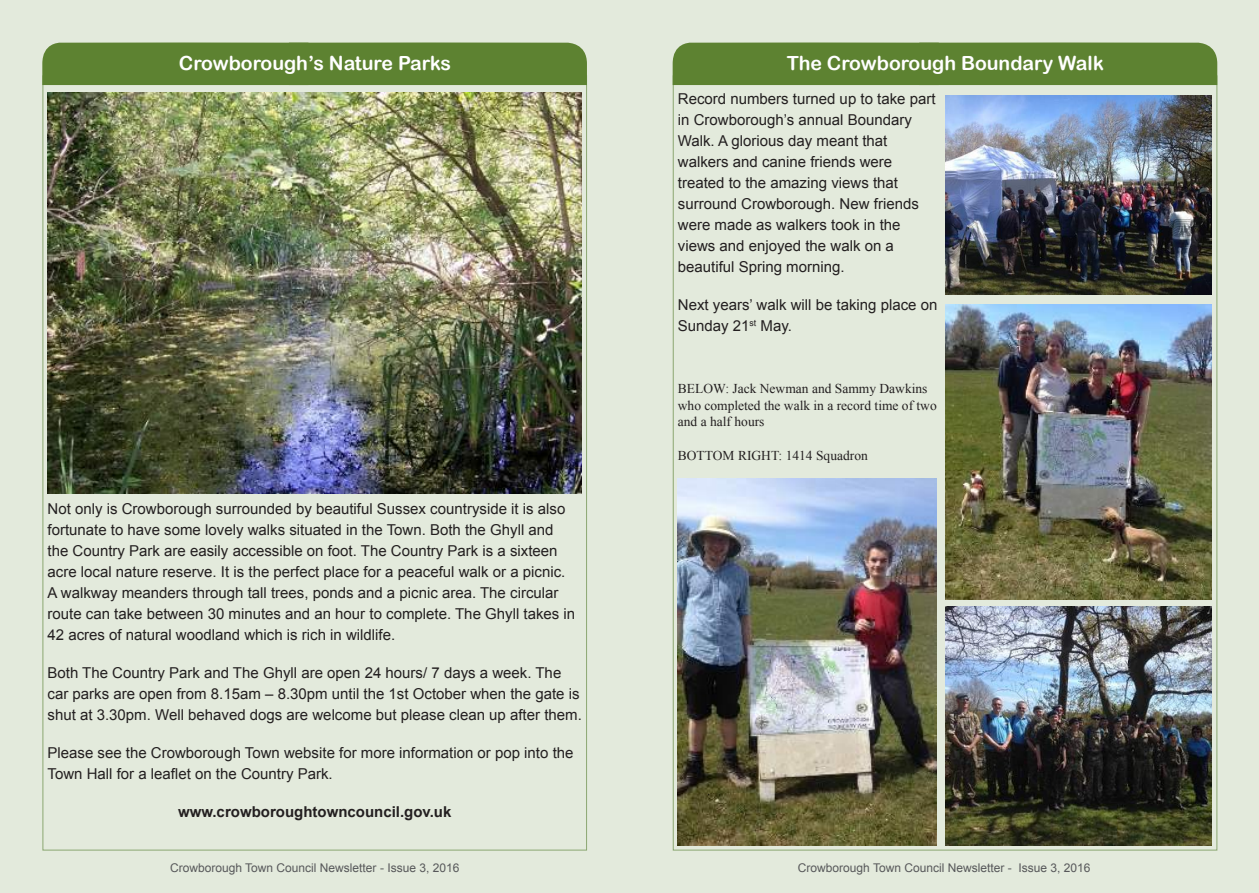
<style>
.page{position:relative;width:1259px;height:893px;background:#fff}
.page>*{position:absolute;margin:0;border:0;box-sizing:border-box;transform-origin:0 0}
.t1{font:19.5px "Arial Rounded MT Bold";color:#fff}
.t2{font:15px/21px "Arial";color:#231f20}
.t3{font:700 15px "Arial";color:#231f20}
.t4{font:13.5px/16.5px "Times New Roman";color:#231f20}
.t5{font:12px "Arial";color:#57585a}
</style>
<div class="page">
<div style="left:0;top:0;width:641px;height:893px;background:#e3eadc"></div>
<div style="left:42px;top:42px;width:545px;height:43px;background:#5d8231"></div>
<img style="left:48px;top:93px;width:534px;height:400px">
<div style="left:616px;top:0;width:643px;height:893px;background:#e3eadc"></div>
<div style="left:672px;top:42px;width:545px;height:43px;background:#5d8231"></div>
<img style="left:945px;top:96px;width:266px;height:199px">
<img style="left:945px;top:304px;width:266px;height:296px">
<img style="left:677px;top:479px;width:259px;height:366px">
<img style="left:945px;top:606px;width:266px;height:239px">
<h1 class="t1" style="left:179px;top:51px;width:274px">Crowborough’s Nature Parks</h1>
<p class="t2" style="left:48px;top:498px;width:529px">Not only is Crowborough surrounded by beautiful Sussex countryside it is also fortunate to have some lovely walks situated in the Town. Both the Ghyll and the Country Park are easily accessible on foot. The Country Park is a sixteen acre local nature reserve. It is the perfect place for a peaceful walk or a picnic.<br>A walkway meanders through tall trees, ponds and a picnic area. The circular route can take between 30 minutes and an hour to complete. The Ghyll takes in 42 acres of natural woodland which is rich in wildlife.</p>
<p class="t2" style="left:48px;top:662px;width:536px">Both The Country Park and The Ghyll are open 24 hours/ 7 days a week. The car parks are open from 8.15am – 8.30pm until the 1st October when the gate is shut at 3.30pm. Well behaved dogs are welcome but please clean up after them.</p>
<p class="t2" style="left:48px;top:742px;width:527px">Please see the Crowborough Town website for more information or pop into the<br>Town Hall for a leaflet on the Country Park.</p>
<p class="t3" style="left:178px;top:802px;width:275px">www.crowboroughtowncouncil.gov.uk</p>
<h1 class="t1" style="left:787px;top:51px;width:319px">The Crowborough Boundary Walk</h1>
<p class="t2" style="left:678px;top:89px;width:259px">Record numbers turned up to take part in Crowborough’s annual Boundary<br>Walk. A glorious day meant that walkers and canine friends were treated to the amazing views that surround Crowborough. New friends were made as walkers took in the views and enjoyed the walk on a beautiful Spring morning.</p>
<p class="t2" style="left:678px;top:295px;width:261px">Next years’ walk will be taking place on<br>Sunday 21<sup>st</sup> May.</p>
<p class="t4" style="left:678px;top:380px;width:260px">BELOW: Jack Newman and Sammy Dawkins who completed the walk in a record time of two and a half hours</p>
<p class="t4" style="left:678px;top:447px;width:191px">BOTTOM RIGHT: 1414 Squadron</p>
<p class="t5" style="left:170px;top:860px;width:291px">Crowborough Town Council Newsletter - Issue 3, 2016</p>
<p class="t5" style="left:798px;top:860px;width:294px">Crowborough Town Council Newsletter - Issue 3, 2016</p>
</div>
